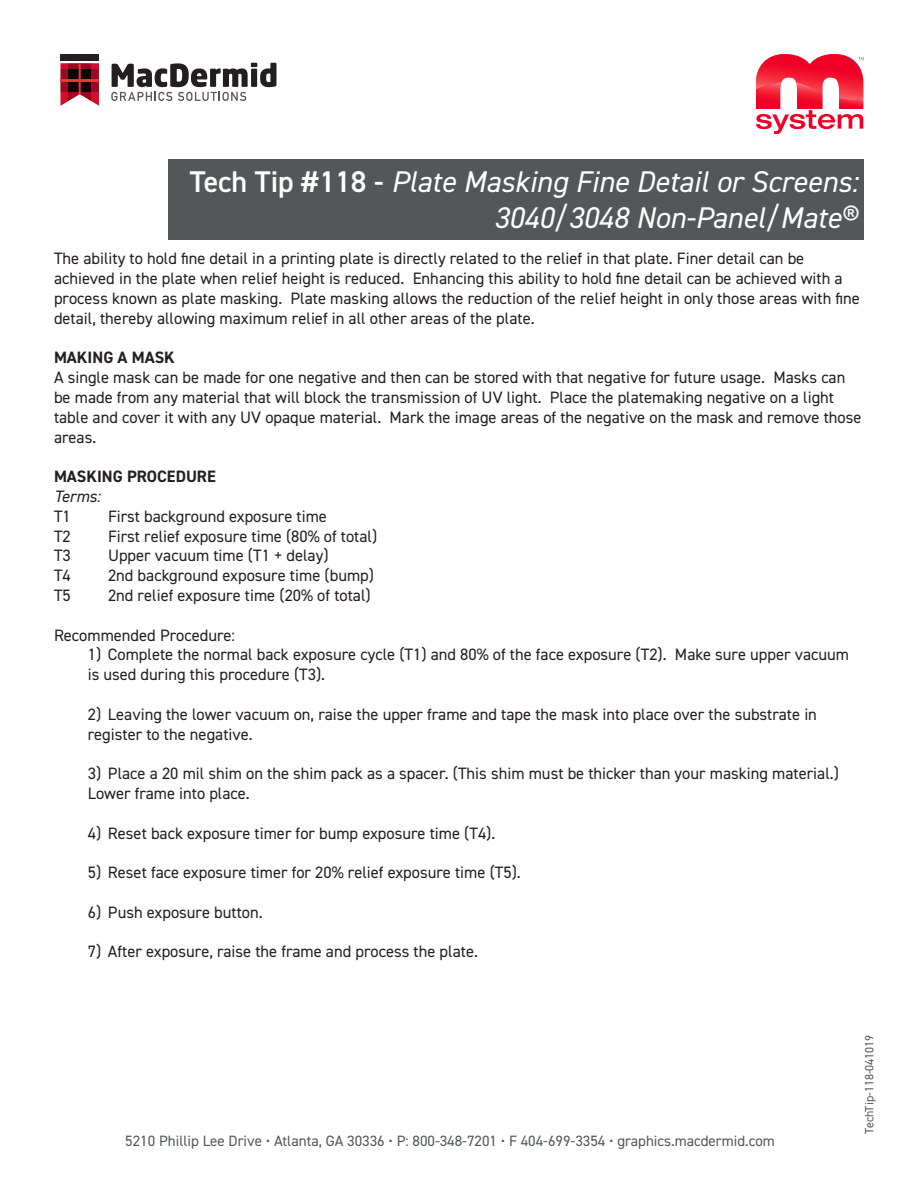
<style>
.page{position:relative;width:918px;height:1188px;background:#fff}
.page>*{position:absolute;margin:0;border:0;box-sizing:border-box;transform-origin:0 0}
.t1{font:italic 30px/36px "DIN2014";color:#fff;text-align:right}
.Body_Text{font:16.5px/19.8px "DIN2014";color:#231f20}
.Body_Text-2{font:700 16.5px "DIN2014";color:#231f20}
.Body_Text-3{font:italic 16.5px "DIN2014";color:#231f20}
.t2{font:15px "DIN2014";color:#54575a}
.t3{font:12px "DIN2014";color:#54575a}
.s1{font-weight:600;font-style:normal}
</style>
<div class="page">
<div style="left:168px;top:159px;width:696px;height:81px;background:#54575a"></div>
<svg style="left:60px;top:63px;width:39px;height:43px;background:#98313f"></svg>
<div style="left:60px;top:54px;width:39px;height:6px;background:#231f20"></div>
<svg style="left:111px;top:63px;width:165px;height:38px"></svg>
<svg style="left:756px;top:54px;width:108px;height:80px"></svg>
<p class="t1" style="left:190px;top:164px;width:670px"><span class="s1">Tech Tip #118 -</span> Plate Masking Fine Detail or Screens:<br>3040/3048 Non-Panel/Mate®</p>
<p class="Body_Text" style="left:54px;top:249px;width:807px">The ability to hold fine detail in a printing plate is directly related to the relief in that plate. Finer detail can be achieved in the plate when relief height is reduced. Enhancing this ability to hold fine detail can be achieved with a process known as plate masking. Plate masking allows the reduction of the relief height in only those areas with fine detail, thereby allowing maximum relief in all other areas of the plate.</p>
<p class="Body_Text-2" style="left:54px;top:347px;width:122px">MAKING A MASK</p>
<p class="Body_Text" style="left:54px;top:367px;width:809px">A single mask can be made for one negative and then can be stored with that negative for future usage. Masks can be made from any material that will block the transmission of UV light. Place the platemaking negative on a light table and cover it with any UV opaque material. Mark the image areas of the negative on the mask and remove those areas.</p>
<p class="Body_Text-2" style="left:54px;top:466px;width:163px">MASKING PROCEDURE</p>
<p class="Body_Text-3" style="left:54px;top:486px;width:48px">Terms:</p>
<p class="Body_Text" style="left:54px;top:506px;width:18px">T1</p>
<p class="Body_Text" style="left:108px;top:506px;width:220px">First background exposure time</p>
<p class="Body_Text" style="left:54px;top:526px;width:18px">T2</p>
<p class="Body_Text" style="left:108px;top:526px;width:271px">First relief exposure time (80% of total)</p>
<p class="Body_Text" style="left:54px;top:546px;width:18px">T3</p>
<p class="Body_Text" style="left:108px;top:546px;width:222px">Upper vacuum time (T1 + delay)</p>
<p class="Body_Text" style="left:54px;top:565px;width:18px">T4</p>
<p class="Body_Text" style="left:108px;top:565px;width:268px">2nd background exposure time (bump)</p>
<p class="Body_Text" style="left:54px;top:585px;width:18px">T5</p>
<p class="Body_Text" style="left:108px;top:585px;width:264px">2nd relief exposure time (20% of total)</p>
<p class="Body_Text" style="left:54px;top:625px;width:183px">Recommended Procedure:</p>
<p class="Body_Text" style="left:88px;top:645px;width:763px">1) Complete the normal back exposure cycle (T1) and 80% of the face exposure (T2). Make sure upper vacuum is used during this procedure (T3).</p>
<p class="Body_Text" style="left:88px;top:704px;width:731px">2) Leaving the lower vacuum on, raise the upper frame and tape the mask into place over the substrate in register to the negative.</p>
<p class="Body_Text" style="left:88px;top:763px;width:753px">3) Place a 20 mil shim on the shim pack as a spacer. (This shim must be thicker than your masking material.)<br>Lower frame into place.</p>
<p class="Body_Text" style="left:88px;top:823px;width:409px">4) Reset back exposure timer for bump exposure time (T4).</p>
<p class="Body_Text" style="left:88px;top:862px;width:435px">5) Reset face exposure timer for 20% relief exposure time (T5).</p>
<p class="Body_Text" style="left:88px;top:902px;width:176px">6) Push exposure button.</p>
<p class="Body_Text" style="left:88px;top:942px;width:392px">7) After exposure, raise the frame and process the plate.</p>
<p class="t2" style="left:125px;top:1131px;width:651px">5210 Phillip Lee Drive • Atlanta, GA 30336 • P: 800-348-7201 • F 404-699-3354 • graphics.macdermid.com</p>
<p class="t3" style="left:862px;top:1134px;width:101px;rotate:-90deg">TechTip-118-041019</p>
</div>
